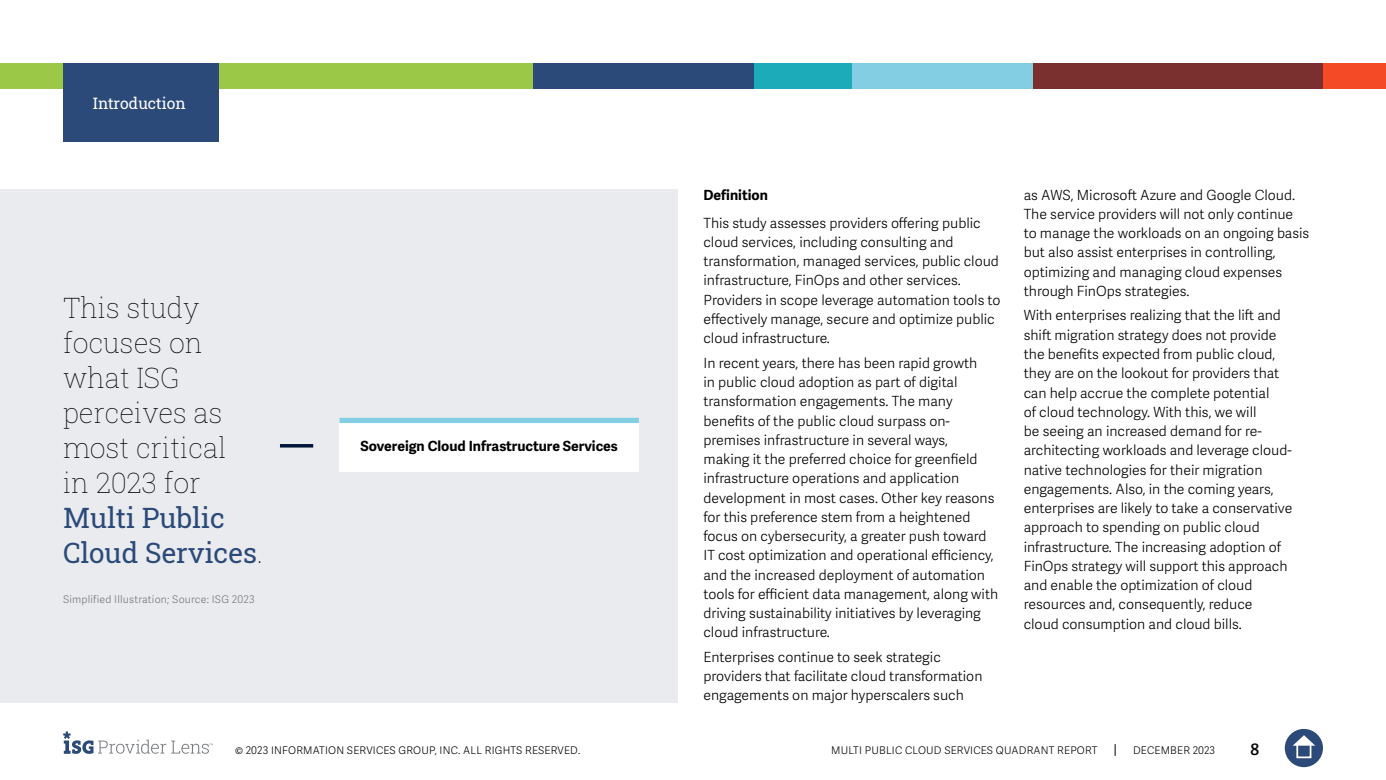
<style>
.page{position:relative;width:1386px;height:780px;background:#fff}
.page>*{position:absolute;margin:0;border:0;box-sizing:border-box;transform-origin:0 0}
.t1{font:28px/35px "Roboto Slab ISG P Thin";color:#000}
.t2{font:28px/35px "Roboto Slab ISG P Regular";color:#2b4a79}
.t3{font:15.75px "Roboto Slab ISG P Regular";color:#fff}
.t4{font:600 15.75px "Adelle Sans";color:#000}
.t5{font:300 14px/19.2px "Adelle Sans";color:#000}
.t6{font:700 14px "Adelle Sans";color:#000101}
.t7{font:700 14px "Adelle Sans";color:#000}
.t8{font:300 10.5px "Adelle Sans";letter-spacing:.02em;color:#000}
.t9{font:300 10.5px "Adelle Sans";letter-spacing:.02em;color:#75787b}
.s1{font-family:"Roboto Slab ISG P Thin";color:#000}
</style>
<div class="page">
<svg style="left:1115px;top:744px;width:1px;height:12px"></svg>
<div style="left:1285px;top:729px;width:38px;height:38px;background:#2b4a79;border-radius:50%"></div>
<svg style="left:1293px;top:735px;width:22px;height:10px"></svg>
<div style="left:1296px;top:743px;width:15px;height:15px;border:2px solid #fff"></div>
<svg style="left:63px;top:731px;width:150px;height:23px"></svg>
<div style="left:0;top:63px;width:533px;height:26px;background:#9bc947"></div>
<div style="left:533px;top:63px;width:223px;height:26px;background:#2b4a79"></div>
<div style="left:850px;top:63px;width:184px;height:26px;background:#84cee3"></div>
<div style="left:1323px;top:63px;width:63px;height:26px;background:#f54a26"></div>
<div style="left:1033px;top:63px;width:290px;height:26px;background:#7a302e"></div>
<div style="left:754px;top:63px;width:98px;height:26px;background:#1cabb9"></div>
<div style="left:63px;top:63px;width:155px;height:79px;background:#2b4a79"></div>
<div style="left:0;top:189px;width:677px;height:513px;background:#e9ebee"></div>
<hr style="left:280px;top:444px;width:33px;height:3px;background:#001638">
<div style="left:339px;top:419px;width:300px;height:53px;background:#fff"></div>
<div style="left:339px;top:418px;width:300px;height:5px;background:#84cee3"></div>
<p class="t3" style="left:93px;top:92px;width:94px">Introduction</p>
<h1 class="t1" style="left:63px;top:289px;width:165px">This study focuses on what ISG perceives as most critical in 2023 for</h1>
<h1 class="t2" style="left:63px;top:499px;width:202px">Multi Public<br>Cloud Services<span class="s1">.</span></h1>
<p class="t9" style="left:63px;top:593px;width:193px">Simplified Illustration; Source: ISG 2023</p>
<p class="t6" style="left:360px;top:437px;width:259px">Sovereign Cloud Infrastructure Services</p>
<p class="t7" style="left:704px;top:186px;width:66px">Definition</p>
<p class="t5" style="left:703px;top:213px;width:299px">This study assesses providers offering public cloud services, including consulting and transformation, managed services, public cloud infrastructure, FinOps and other services.<br>Providers in scope leverage automation tools to effectively manage, secure and optimize public cloud infrastructure.</p>
<p class="t5" style="left:703px;top:353px;width:296px">In recent years, there has been rapid growth<br>in public cloud adoption as part of digital transformation engagements. The many benefits of the public cloud surpass on&shy;premises infrastructure in several ways,<br>making it the preferred choice for greenfield infrastructure operations and application development in most cases. Other key reasons for this preference stem from a heightened focus on cybersecurity, a greater push toward IT cost optimization and operational efficiency, and the increased deployment of automation tools for efficient data management, along with driving sustainability initiatives by leveraging cloud infrastructure.</p>
<p class="t5" style="left:703px;top:647px;width:281px">Enterprises continue to seek strategic providers that facilitate cloud transformation engagements on major hyperscalers such</p>
<p class="t5" style="left:1024px;top:185px;width:287px">as AWS, Microsoft Azure and Google Cloud.<br>The service providers will not only continue to manage the workloads on an ongoing basis but also assist enterprises in controlling, optimizing and managing cloud expenses through FinOps strategies.</p>
<p class="t5" style="left:1024px;top:306px;width:270px">With enterprises realizing that the lift and shift migration strategy does not provide the benefits expected from public cloud, they are on the lookout for providers that can help accrue the complete potential<br>of cloud technology. With this, we will<br>be seeing an increased demand for re&shy;architecting workloads and leverage cloud&shy;native technologies for their migration engagements. Also, in the coming years, enterprises are likely to take a conservative approach to spending on public cloud infrastructure. The increasing adoption of FinOps strategy will support this approach and enable the optimization of cloud resources and, consequently, reduce<br>cloud consumption and cloud bills.</p>
<p class="t8" style="left:235px;top:744px;width:347px">© 2023 INFORMATION SERVICES GROUP, INC. ALL RIGHTS RESERVED.</p>
<p class="t8" style="left:831px;top:744px;width:268px">MULTI PUBLIC CLOUD SERVICES QUADRANT REPORT</p>
<p class="t8" style="left:1133px;top:744px;width:84px">DECEMBER 2023</p>
<p class="t4" style="left:1250px;top:740px;width:10px">8</p>
</div>
